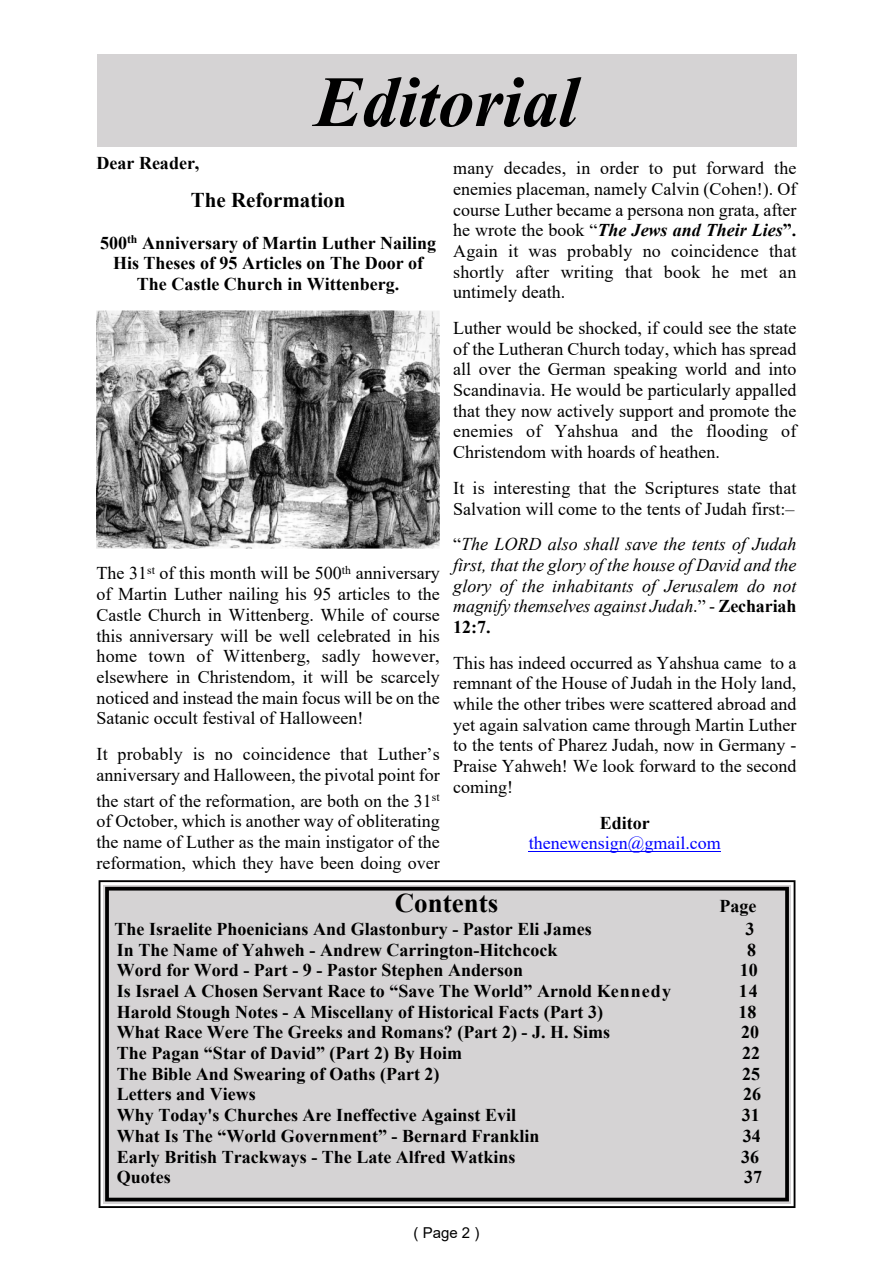
<style>
.page{position:relative;width:893px;height:1263px;background:#fff}
.page>*{position:absolute;margin:0;border:0;box-sizing:border-box;transform-origin:0 0}
.t1{font:italic 700 72px "Times New Roman";color:#000}
.t2{font:700 27px "Times New Roman";color:#000}
.t3{font:700 21px "Times New Roman";color:#000}
.t4{font:18px/20.7px "Times New Roman";color:#000;text-align:justify}
.t5{font:700 18px/20.7px "Times New Roman";color:#000;text-align:center}
.t6{font:italic 18px/20.7px "Times New Roman";letter-spacing:-.005em;color:#000;text-align:justify}
.t7{font:18px "Times New Roman";color:#00f}
.t8{font:15px "Arial";color:#000}
.s1{font-weight:700;font-style:italic}
.s2{font-weight:700}
.s3{font-style:normal}
.s4{font-weight:700;font-style:normal}
</style>
<div class="page">
<svg style="left:99px;top:880px;width:696px;height:328px;background:#cbc9ca"></svg>
<hr style="left:529px;top:851px;width:192px;height:1px;background:#00f">
<div style="left:97px;top:54px;width:699px;height:92px;background:#d5d3d4"></div>
<img style="left:96px;top:310px;width:344px;height:239px">
<h1 class="t1" style="left:314px;top:77px;width:266px">Editorial</h1>
<p class="t5" style="left:97px;top:154px;width:104px">Dear Reader,</p>
<p class="t3" style="left:191px;top:193px;width:156px">The Reformation</p>
<p class="t5" style="left:100px;top:234px;width:338px">500<sup>th</sup> Anniversary of Martin Luther Nailing<br>His Theses of 95 Articles on The Door of<br>The Castle Church in Wittenberg.</p>
<p class="t4" style="left:97px;top:565px;width:345px">The 31<sup>st</sup> of this month will be 500<sup>th</sup> anniversary of Martin Luther nailing his 95 articles to the Castle Church in Wittenberg. While of course this anniversary will be well celebrated in his home town of Wittenberg, sadly however, elsewhere in Christendom, it will be scarcely noticed and instead the main focus will be on the Satanic occult festival of Halloween!</p>
<p class="t4" style="left:97px;top:745px;width:345px">It probably is no coincidence that Luther’s anniversary and Halloween, the pivotal point for</p>
<p class="t4" style="left:97px;top:792px;width:345px">the start of the reformation, are both on the 31<sup>st </sup>of October, which is another way of obliterating the name of Luther as the main instigator of the reformation, which they have been doing over</p>
<p class="t4" style="left:453px;top:160px;width:345px">many decades, in order to put forward the enemies placeman, namely Calvin (Cohen!). Of course Luther became a persona non grata, after he wrote the book “<span class="s1">The Jews and Their Lies</span><span class="s2">”.<br></span>Again it was probably no coincidence that shortly after writing that book he met an untimely death.</p>
<p class="t4" style="left:453px;top:319px;width:345px">Luther would be shocked, if could see the state of the Lutheran Church today, which has spread all over the German speaking world and into Scandinavia. He would be particularly appalled that they now actively support and promote the enemies of Yahshua and the flooding of Christendom with hoards of heathen.</p>
<p class="t4" style="left:453px;top:479px;width:345px">It is interesting that the Scriptures state that<br>Salvation will come to the tents of Judah first:–</p>
<p class="t6" style="left:453px;top:536px;width:345px"><span class="s3">“</span>The LORD also shall save the tents of Judah first, that the glory of the house of David and the glory of the inhabitants of Jerusalem do not magnify themselves against Judah<span class="s3">.” -</span> <span class="s4">Zechariah 12:7.</span></p>
<p class="t4" style="left:453px;top:654px;width:345px">This has indeed occurred as Yahshua came to a remnant of the House of Judah in the Holy land, while the other tribes were scattered abroad and yet again salvation came through Martin Luther to the tents of Pharez Judah, now in Germany - Praise Yahweh! We look forward to the second coming!</p>
<p class="t5" style="left:600px;top:814px;width:52px">Editor</p>
<p class="t7" style="left:529px;top:837px;width:194px">thenewensign@gmail.com</p>
<h2 class="t2" style="left:395px;top:894px;width:105px">Contents</h2>
<p class="t5" style="left:719px;top:897px;width:39px">Page</p>
<p class="t5" style="left:115px;top:920px;width:479px">The Israelite Phoenicians And Glastonbury - Pastor Eli James</p>
<p class="t5" style="left:745px;top:920px;width:10px">3</p>
<p class="t5" style="left:117px;top:941px;width:442px">In The Name of Yahweh - Andrew Carrington-Hitchcock</p>
<p class="t5" style="left:747px;top:941px;width:10px">8</p>
<p class="t5" style="left:117px;top:962px;width:408px">Word for Word - Part - 9 - Pastor Stephen Anderson</p>
<p class="t5" style="left:740px;top:962px;width:20px">10</p>
<p class="t5" style="left:117px;top:982px;width:556px">Is Israel A Chosen Servant Race to “Save The World” Arnold Kennedy</p>
<p class="t5" style="left:739px;top:982px;width:21px">14</p>
<p class="t5" style="left:117px;top:1003px;width:488px">Harold Stough Notes - A Miscellany of Historical Facts (Part 3)</p>
<p class="t5" style="left:739px;top:1003px;width:20px">18</p>
<p class="t5" style="left:117px;top:1024px;width:495px">What Race Were The Greeks and Romans? (Part 2) - J. H. Sims</p>
<p class="t5" style="left:741px;top:1024px;width:20px">20</p>
<p class="t5" style="left:117px;top:1044px;width:347px">The Pagan “Star of David” (Part 2) By Hoim</p>
<p class="t5" style="left:742px;top:1044px;width:20px">22</p>
<p class="t5" style="left:117px;top:1065px;width:324px">The Bible And Swearing of Oaths (Part 2)</p>
<p class="t5" style="left:742px;top:1065px;width:20px">25</p>
<p class="t5" style="left:117px;top:1086px;width:141px">Letters and Views</p>
<p class="t5" style="left:743px;top:1086px;width:20px">26</p>
<p class="t5" style="left:117px;top:1107px;width:401px">Why Today's Churches Are Ineffective Against Evil</p>
<p class="t5" style="left:742px;top:1107px;width:20px">31</p>
<p class="t5" style="left:117px;top:1127px;width:424px">What Is The “World Government” - Bernard Franklin</p>
<p class="t5" style="left:743px;top:1127px;width:20px">34</p>
<p class="t5" style="left:117px;top:1148px;width:400px">Early British Trackways - The Late Alfred Watkins</p>
<p class="t5" style="left:741px;top:1148px;width:20px">36</p>
<p class="t5" style="left:117px;top:1169px;width:56px">Quotes</p>
<p class="t5" style="left:744px;top:1169px;width:20px">37</p>
<p class="t8" style="left:413px;top:1227px;width:67px">( Page 2 )</p>
</div>
